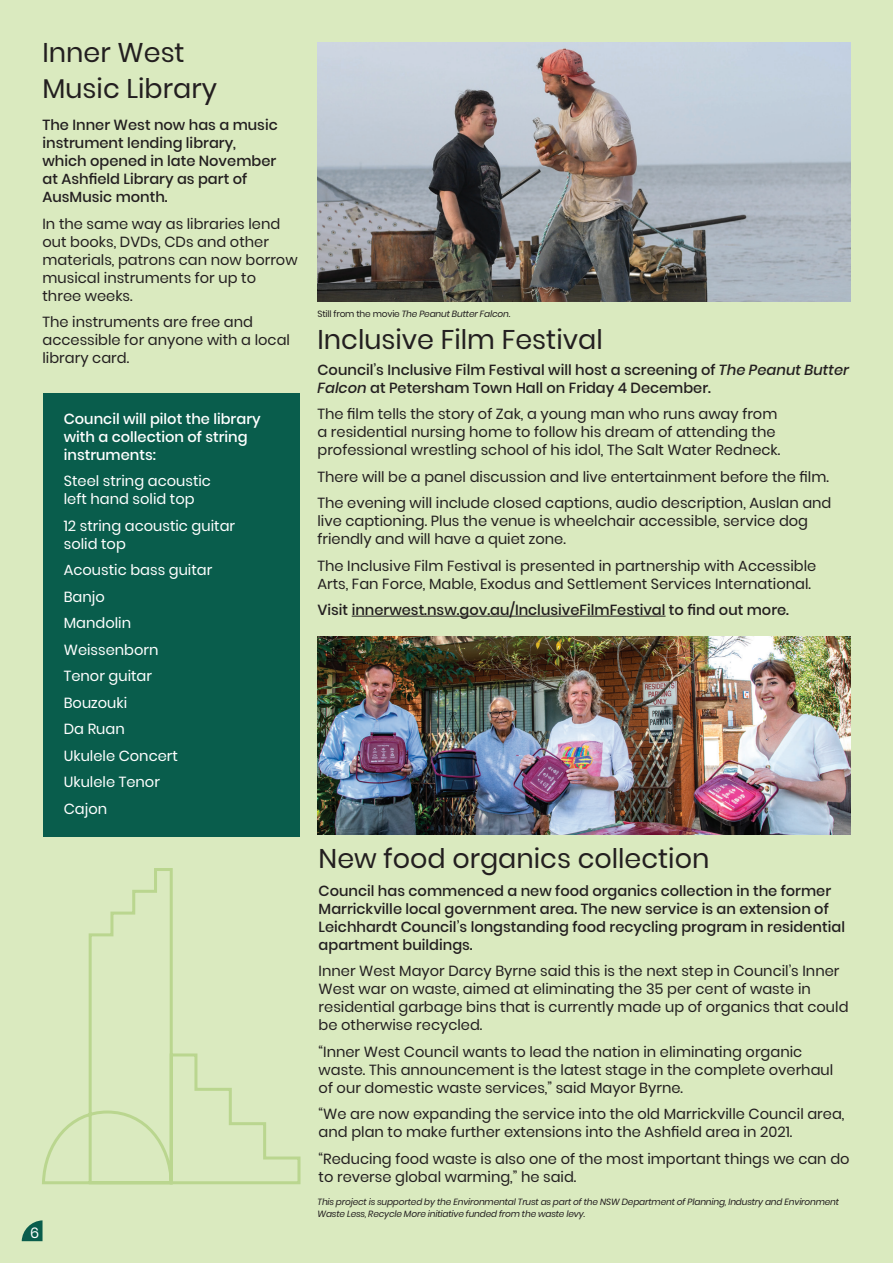
<style>
.page{position:relative;width:893px;height:1263px;background:#daeabf}
.page>*{position:absolute;margin:0;border:0;box-sizing:border-box;transform-origin:0 0}
.t1{font:27px/36px "Poppins";color:#231f20}
.t2{font:14.7px/18px "Poppins";color:#231f20}
.t3{font:500 14.7px/18px "Poppins";color:#231f20}
.t4{font:14.7px/18px "Poppins";color:#fff}
.t5{font:500 14.7px/18px "Poppins";color:#fff}
.t6{font:italic 9px/12px "Poppins";letter-spacing:-.02em;color:#231f20}
.s1{font-style:normal}
.s2{font-style:italic}
</style>
<div class="page">
<hr style="left:352px;top:616px;width:313px;height:1px;background:#231f20">
<img style="left:317px;top:637px;width:533px;height:198px">
<svg style="left:22px;top:1220px;width:21px;height:21px"></svg>
<img style="left:317px;top:43px;width:533px;height:258px">
<svg style="left:42px;top:868px;width:259px;height:317px"></svg>
<div style="left:43px;top:394px;width:257px;height:443px;background:#095d4c"></div>
<p class="t1" style="left:43px;top:34px;width:176px">Inner West<br>Music Library</p>
<p class="t3" style="left:43px;top:116px;width:237px">The Inner West now has a music instrument lending library, which opened in late November at Ashfield Library as part of<br>AusMusic month.</p>
<p class="t2" style="left:43px;top:215px;width:257px">In the same way as libraries lend out books, DVDs, CDs and other materials, patrons can now borrow musical instruments for up to three weeks.</p>
<p class="t2" style="left:43px;top:313px;width:249px">The instruments are free and accessible for anyone with a local library card.</p>
<p class="t5" style="left:64px;top:410px;width:198px">Council will pilot the library with a collection of string instruments:</p>
<p class="t4" style="left:64px;top:472px;width:149px">Steel string acoustic left hand solid top</p>
<p class="t4" style="left:64px;top:517px;width:173px">12 string acoustic guitar solid top</p>
<p class="t4" style="left:64px;top:561px;width:150px">Acoustic bass guitar</p>
<p class="t4" style="left:64px;top:588px;width:43px">Banjo</p>
<p class="t4" style="left:64px;top:614px;width:69px">Mandolin</p>
<p class="t4" style="left:64px;top:641px;width:96px">Weissenborn</p>
<p class="t4" style="left:64px;top:667px;width:90px">Tenor guitar</p>
<p class="t4" style="left:64px;top:694px;width:65px">Bouzouki</p>
<p class="t4" style="left:64px;top:720px;width:63px">Da Ruan</p>
<p class="t4" style="left:64px;top:747px;width:116px">Ukulele Concert</p>
<p class="t4" style="left:64px;top:773px;width:98px">Ukulele Tenor</p>
<p class="t4" style="left:64px;top:800px;width:45px">Cajon</p>
<p class="t4" style="left:30px;top:1224px;width:11px">6</p>
<p class="t6" style="left:317px;top:308px;width:194px"><span class="s1">Still from the movie</span> The Peanut Butter Falcon.</p>
<p class="t1" style="left:317px;top:321px;width:287px">Inclusive Film Festival</p>
<p class="t3" style="left:317px;top:360px;width:533px">Council’s Inclusive Film Festival will host a screening of <span class="s2">The Peanut Butter<br>Falcon</span> at Petersham Town Hall on Friday 4 December.</p>
<p class="t2" style="left:317px;top:405px;width:464px">The film tells the story of Zak, a young man who runs away from a residential nursing home to follow his dream of attending the professional wrestling school of his idol, The Salt Water Redneck.</p>
<p class="t2" style="left:317px;top:467px;width:513px">There will be a panel discussion and live entertainment before the film.</p>
<p class="t2" style="left:317px;top:494px;width:515px">The evening will include closed captions, audio description, Auslan and live captioning. Plus the venue is wheelchair accessible, service dog friendly and will have a quiet zone.</p>
<p class="t2" style="left:317px;top:556px;width:500px">The Inclusive Film Festival is presented in partnership with Accessible<br>Arts, Fan Force, Mable, Exodus and Settlement Services International.</p>
<p class="t3" style="left:317px;top:601px;width:473px">Visit innerwest.nsw.gov.au/InclusiveFilmFestival to find out more.</p>
<p class="t1" style="left:319px;top:841px;width:392px">New food organics collection</p>
<p class="t3" style="left:319px;top:881px;width:528px">Council has commenced a new food organics collection in the former Marrickville local government area. The new service is an extension of Leichhardt Council’s longstanding food recycling program in residential apartment buildings.</p>
<p class="t2" style="left:319px;top:962px;width:531px">Inner West Mayor Darcy Byrne said this is the next step in Council’s Inner West war on waste, aimed at eliminating the 35 per cent of waste in residential garbage bins that is currently made up of organics that could be otherwise recycled.</p>
<p class="t2" style="left:319px;top:1042px;width:516px">“Inner West Council wants to lead the nation in eliminating organic waste. This announcement is the latest stage in the complete overhaul of our domestic waste services,” said Mayor Byrne.</p>
<p class="t2" style="left:319px;top:1105px;width:527px">“We are now expanding the service into the old Marrickville Council area, and plan to make further extensions into the Ashfield area in 2021.</p>
<p class="t2" style="left:319px;top:1149px;width:532px">“Reducing food waste is also one of the most important things we can do to reverse global warming,” he said.</p>
<p class="t6" style="left:317px;top:1196px;width:523px">This project is supported by the Environmental Trust as part of the NSW Department of Planning, Industry and Environment<br>Waste Less, Recycle More initiative funded from the waste levy.</p>
</div>
